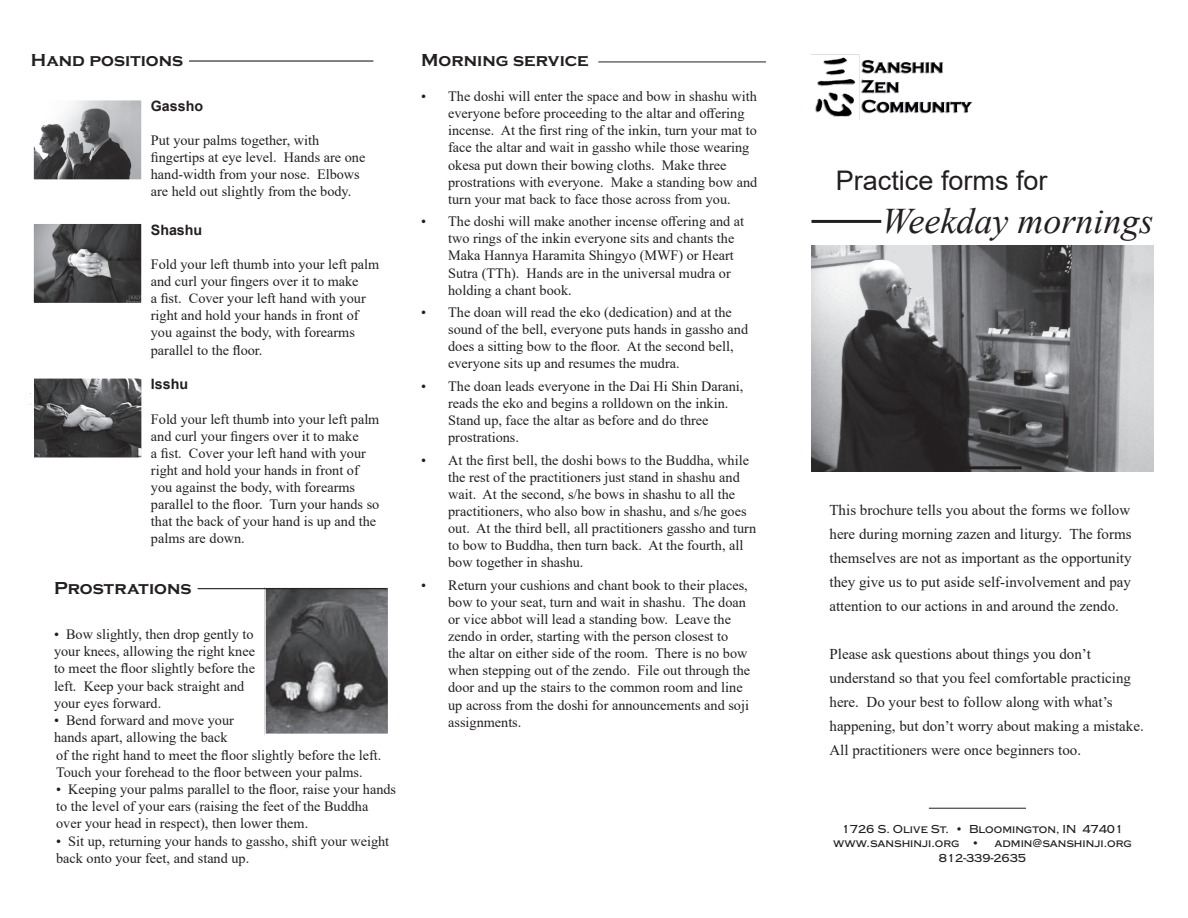
<style>
.page{position:relative;width:1188px;height:918px;background:#fff}
.page>*{position:absolute;margin:0;border:0;box-sizing:border-box;transform-origin:0 0}
.t1{font:italic 36px "Times New Roman";color:#231f20}
.t2{font:27px "Arial";color:#231f20}
.t3{font:700 18px "Copperplate";color:#231f20}
.t4{font:15px/24px "Times New Roman";color:#231f20}
.t5{font:14.25px/17.1px "Times New Roman";color:#231f20}
.t6{font:700 14.25px "Arial";color:#231f20}
.t7{font:500 12px "Copperplate";color:#231f20}
</style>
<div class="page">
<img style="left:812px;top:246px;width:341px;height:225px">
<hr style="left:812px;top:220px;width:69px;height:3px;background:#231f20">
<img style="left:812px;top:54px;width:161px;height:65px">
<hr style="left:961px;top:466px;width:61px;height:3px;background:#231f20">
<hr style="left:929px;top:808px;width:97px;height:1px;background:#231f20">
<img style="left:35px;top:225px;width:105px;height:77px">
<div style="left:31px;top:221px;width:113px;height:85px;border:3px solid #fff"></div>
<hr style="left:189px;top:60px;width:184px;height:2px;background:#231f20">
<hr style="left:598px;top:62px;width:168px;height:1px;background:#231f20">
<img style="left:35px;top:101px;width:105px;height:77px">
<div style="left:31px;top:97px;width:113px;height:85px;border:3px solid #fff"></div>
<img style="left:35px;top:380px;width:105px;height:76px">
<div style="left:31px;top:376px;width:113px;height:84px;border:3px solid #fff"></div>
<img style="left:267px;top:589px;width:119px;height:143px">
<div style="left:264px;top:586px;width:125px;height:149px;border:2px solid #fff"></div>
<hr style="left:198px;top:588px;width:189px;height:1px;background:#231f20">
<p class="t3" style="left:31px;top:50px;width:154px">Hand positions</p>
<p class="t6" style="left:151px;top:96px;width:54px">Gassho</p>
<p class="t5" style="left:151px;top:131px;width:216px">Put your palms together, with fingertips at eye level. Hands are one hand-width from your nose. Elbows are held out slightly from the body.</p>
<p class="t6" style="left:151px;top:220px;width:53px">Shashu</p>
<p class="t5" style="left:151px;top:255px;width:230px">Fold your left thumb into your left palm and curl your fingers over it to make<br>a fist. Cover your left hand with your right and hold your hands in front of you against the body, with forearms parallel to the floor.</p>
<p class="t6" style="left:151px;top:374px;width:39px">Isshu</p>
<p class="t5" style="left:151px;top:410px;width:230px">Fold your left thumb into your left palm and curl your fingers over it to make<br>a fist. Cover your left hand with your right and hold your hands in front of you against the body, with forearms parallel to the floor. Turn your hands so that the back of your hand is up and the palms are down.</p>
<p class="t3" style="left:54px;top:578px;width:139px">Prostrations</p>
<p class="t5" style="left:54px;top:625px;width:203px">• Bow slightly, then drop gently to your knees, allowing the right knee to meet the floor slightly before the left. Keep your back straight and your eyes forward.</p>
<p class="t5" style="left:54px;top:711px;width:181px">• Bend forward and move your hands apart, allowing the back</p>
<p class="t5" style="left:56px;top:746px;width:327px">of the right hand to meet the floor slightly before the left.<br>Touch your forehead to the floor between your palms.</p>
<p class="t5" style="left:56px;top:780px;width:342px">• Keeping your palms parallel to the floor, raise your hands to the level of your ears (raising the feet of the Buddha over your head in respect), then lower them.</p>
<p class="t5" style="left:56px;top:832px;width:335px">• Sit up, returning your hands to gassho, shift your weight back onto your feet, and stand up.</p>
<p class="t3" style="left:421px;top:50px;width:169px">Morning service</p>
<p class="t5" style="left:448px;top:87px;width:311px;text-indent:-27px">• The doshi will enter the space and bow in shashu with everyone before proceeding to the altar and offering incense. At the first ring of the inkin, turn your mat to face the altar and wait in gassho while those wearing okesa put down their bowing cloths. Make three prostrations with everyone. Make a standing bow and turn your mat back to face those across from you.</p>
<p class="t5" style="left:448px;top:212px;width:297px;text-indent:-27px">• The doshi will make another incense offering and at two rings of the inkin everyone sits and chants the Maka Hannya Haramita Shingyo (MWF) or Heart Sutra (TTh). Hands are in the universal mudra or holding a chant book.</p>
<p class="t5" style="left:448px;top:303px;width:302px;text-indent:-27px">• The doan will read the eko (dedication) and at the sound of the bell, everyone puts hands in gassho and does a sitting bow to the floor. At the second bell, everyone sits up and resumes the mudra.</p>
<p class="t5" style="left:448px;top:377px;width:297px;text-indent:-27px">• The doan leads everyone in the Dai Hi Shin Darani, reads the eko and begins a rolldown on the inkin.<br>Stand up, face the altar as before and do three prostrations.</p>
<p class="t5" style="left:448px;top:451px;width:309px;text-indent:-27px">• At the first bell, the doshi bows to the Buddha, while the rest of the practitioners just stand in shashu and wait. At the second, s/he bows in shashu to all the practitioners, who also bow in shashu, and s/he goes out. At the third bell, all practitioners gassho and turn to bow to Buddha, then turn back. At the fourth, all bow together in shashu.</p>
<p class="t5" style="left:448px;top:576px;width:304px;text-indent:-27px">• Return your cushions and chant book to their places, bow to your seat, turn and wait in shashu. The doan or vice abbot will lead a standing bow. Leave the zendo in order, starting with the person closest to<br>the altar on either side of the room. There is no bow when stepping out of the zendo. File out through the door and up the stairs to the common room and line up across from the doshi for announcements and soji assignments.</p>
<p class="t2" style="left:836px;top:162px;width:213px">Practice forms for</p>
<p class="t1" style="left:882px;top:196px;width:273px">Weekday mornings</p>
<p class="t4" style="left:830px;top:497px;width:304px;text-align:justify">This brochure tells you about the forms we follow here during morning zazen and liturgy. The forms themselves are not as important as the opportunity they give us to put aside self-involvement and pay attention to our actions in and around the zendo.</p>
<p class="t4" style="left:830px;top:641px;width:263px">Please ask questions about things you don’t</p>
<p class="t4" style="left:830px;top:665px;width:303px">understand so that you feel comfortable practicing here. Do your best to follow along with what’s</p>
<p class="t4" style="left:830px;top:713px;width:316px">happening, but don’t worry about making a mistake.<br>All practitioners were once beginners too.</p>
<p class="t7" style="left:842px;top:822px;width:283px">1726 S. Olive St. • Bloomington, IN 47401</p>
<p class="t7" style="left:833px;top:837px;width:148px">www.sanshinji.org •</p>
<p class="t7" style="left:994px;top:837px;width:139px">admin@sanshinji.org</p>
<p class="t7" style="left:939px;top:851px;width:89px">812-339-2635</p>
</div>
